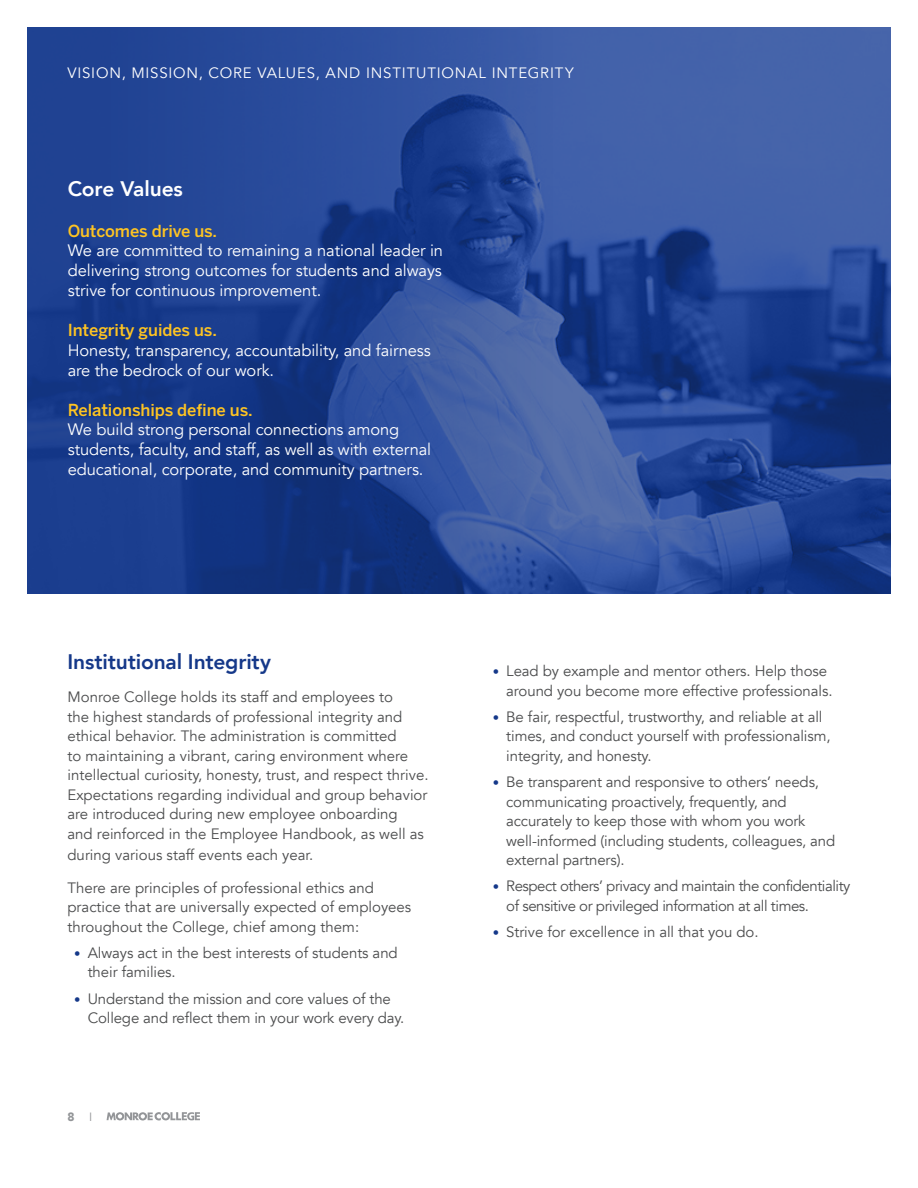
<style>
.page{position:relative;width:918px;height:1188px;background:#fff}
.page>*{position:absolute;margin:0;border:0;box-sizing:border-box;transform-origin:0 0}
.t1{font:800 21px "Avenir";letter-spacing:-.01em;color:#153889}
.t2{font:800 21px "Avenir";letter-spacing:-.005em;color:#fff}
.Body__no_spacing{font:16.5px/19.8px "Avenir";letter-spacing:-.005em;color:#fff}
.t3{font:500 16.5px "Benton Sans";letter-spacing:-.005em;color:#fec422}
.Body_10_14_14{font:15px/19.5px "Avenir";letter-spacing:-.005em;color:#4b4c4d}
.Body_10_14_14-2{font:15px/19.5px "Avenir";letter-spacing:-.03em;color:#4b4c4d}
.t4{font:15px "Avenir";letter-spacing:.055em;color:#fff}
.t5{font:900 12px "Avenir";color:#939598}
.s1{font-size:12.75px;color:#153889}
.s2{font-weight:400}
</style>
<div class="page">
<img style="left:662px;top:27px;width:229px;height:567px">
<svg style="left:27px;top:27px;width:635px;height:567px;background:#264794"></svg>
<svg style="left:107px;top:1112px;width:93px;height:8px"></svg>
<p class="t4" style="left:68px;top:64px;width:10px">Vision</p>
<p class="t4" style="left:122px;top:64px;width:34px">, Mission</p>
<p class="t4" style="left:199px;top:64px;width:69px">, Core Val</p>
<p class="t4" style="left:286px;top:64px;width:95px">ues, and Instit</p>
<p class="t4" style="left:416px;top:64px;width:22px">utional</p>
<p class="t4" style="left:492px;top:64px;width:16px">Integ</p>
<p class="t4" style="left:540px;top:64px;width:35px">rity</p>
<h2 class="t2" style="left:68px;top:173px;width:117px">Core Values</h2>
<h3 class="t3" style="left:68px;top:220px;width:151px">Outcomes drive us.</h3>
<p class="Body__no_spacing" style="left:68px;top:241px;width:377px;text-align:justify">We are committed to remaining a national leader in delivering strong outcomes for students and always strive for continuous improvement.</p>
<h3 class="t3" style="left:68px;top:320px;width:151px">Integrity guides us.</h3>
<p class="Body__no_spacing" style="left:68px;top:341px;width:365px">Honesty, transparency, accountability, and fairness are the bedrock of our work.</p>
<h3 class="t3" style="left:68px;top:399px;width:186px">Relationships define us.</h3>
<p class="Body__no_spacing" style="left:68px;top:420px;width:365px">We build strong personal connections among students, faculty, and staff, as well as with external educational, corporate, and community partners.</p>
<h2 class="t1" style="left:68px;top:645px;width:205px">Institutional Integrity</h2>
<p class="Body_10_14_14" style="left:68px;top:687px;width:363px">Monroe College holds its staff and employees to<br>the highest standards of professional integrity and ethical behavior. The administration is committed<br>to maintaining a vibrant, caring environment where intellectual curiosity, honesty, trust, and respect thrive.<br>Expectations regarding individual and group behavior are introduced during new employee onboarding<br>and reinforced in the Employee Handbook, as well as</p>
<p class="Body_10_14_14" style="left:68px;top:845px;width:247px">during various staff events each year.</p>
<p class="Body_10_14_14" style="left:68px;top:878px;width:345px">There are principles of professional ethics and practice that are universally expected of employees throughout the College, chief among them:</p>
<p class="Body_10_14_14" style="left:88px;top:943px;width:312px;text-indent:-14px"><span class="s1">•</span> Always act in the best interests of students and their families.</p>
<p class="Body_10_14_14" style="left:88px;top:989px;width:318px;text-indent:-14px"><span class="s1">•</span> U nderstand the mission and core values of the<br>College and reflect them in your work every day.</p>
<p class="t5" style="left:68px;top:1106px;width:26px">8 <span class="s2">I</span></p>
<p class="Body_10_14_14" style="left:506px;top:661px;width:328px;text-indent:-14px"><span class="s1">•</span> Lead by example and mentor others. Help those around you become more effective professionals.</p>
<p class="Body_10_14_14" style="left:506px;top:707px;width:326px;text-indent:-14px"><span class="s1">•</span> Be fair, respectful, trustworthy, and reliable at all times, and conduct yourself with professionalism, integrity, and honesty.</p>
<p class="Body_10_14_14" style="left:506px;top:772px;width:331px;text-indent:-14px"><span class="s1">•</span> Be transparent and responsive to others’ needs, communicating proactively, frequently, and accurately to keep those with whom you work well-informed (including students, colleagues, and external partners).</p>
<p class="Body_10_14_14-2" style="left:506px;top:877px;width:346px;text-indent:-14px"><span class="s1">•</span> Respect others’ privacy and maintain the confidentiality of sensitive or privileged information at all times.</p>
<p class="Body_10_14_14" style="left:493px;top:922px;width:267px"><span class="s1">•</span> Strive for excellence in all that you do.</p>
</div>
